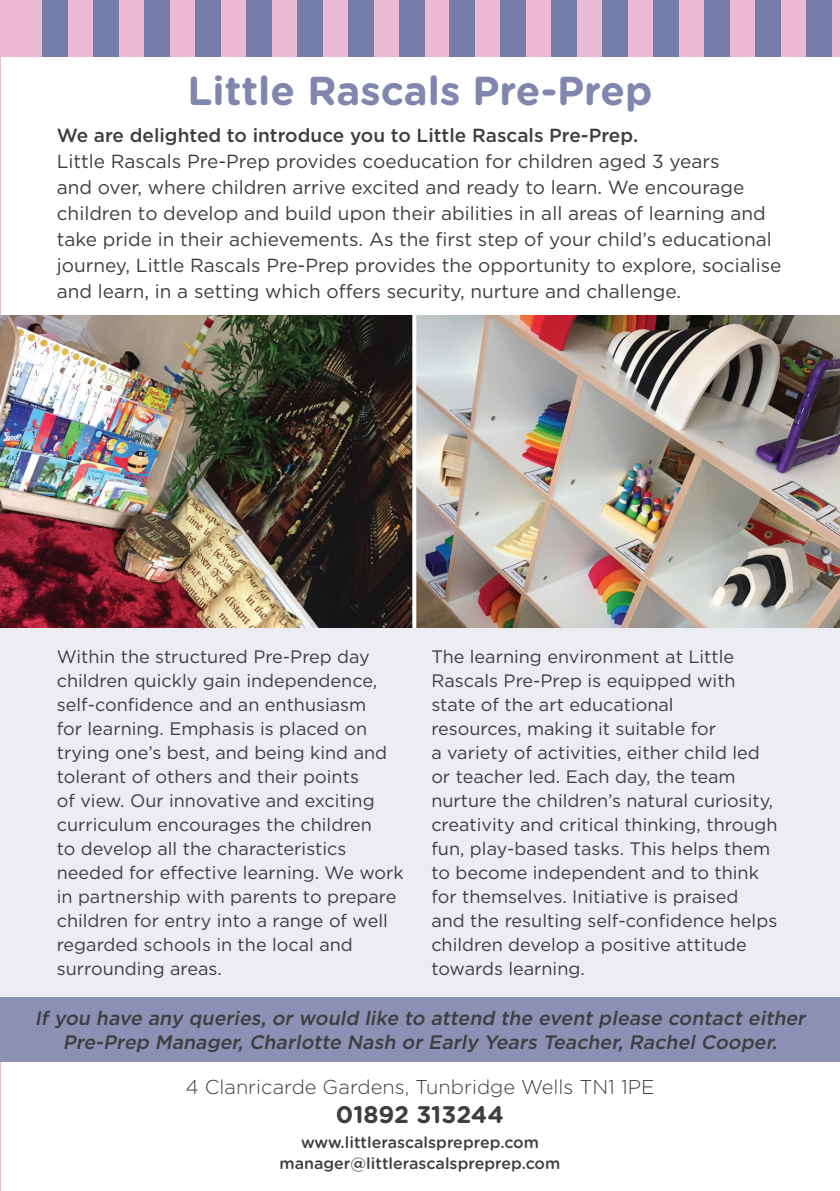
<style>
.page{position:relative;width:840px;height:1191px;background:#fff}
.page>*{position:absolute;margin:0;border:0;box-sizing:border-box;transform-origin:0 0}
.t1{font:700 40.4px "Gotham Rounded";color:#8086ae}
.t2{font:700 24px "Gotham Rounded";color:#3e3e3f}
.t3{font:300 20px "Gotham Rounded";color:#3e3e3f}
.t4{font:italic 500 19.6px/23.4px "Gotham";color:#3e3e3f;text-align:center}
.t5{font:19px/26px "Gotham";color:#3e3e3f}
.t6{font:500 19px "Gotham";color:#3e3e3f}
.t7{font:18px/24px "Gotham";color:#3e3e3f}
.t8{font:500 16px "Gotham Rounded";color:#3e3e3f}
</style>
<div class="page">
<hr style="left:0;top:0;width:1px;height:1191px;background:#ecbad5">
<img style="left:1px;top:315px;width:838px;height:312px">
<svg style="left:412px;top:315px;width:4px;height:312px"></svg>
<div style="left:0;top:627px;width:839px;height:402px;background:#ecedf3"></div>
<div style="left:0;top:0;width:839px;height:57px;background:#ecbad5"></div>
<div style="left:42px;top:0;width:26px;height:57px;background:#757da8"></div>
<div style="left:653px;top:0;width:25px;height:57px;background:#757da8"></div>
<div style="left:348px;top:0;width:25px;height:57px;background:#757da8"></div>
<div style="left:144px;top:0;width:26px;height:57px;background:#757da8"></div>
<div style="left:754px;top:0;width:26px;height:57px;background:#757da8"></div>
<div style="left:449px;top:0;width:26px;height:57px;background:#757da8"></div>
<div style="left:246px;top:0;width:25px;height:57px;background:#757da8"></div>
<div style="left:551px;top:0;width:25px;height:57px;background:#757da8"></div>
<div style="left:93px;top:0;width:26px;height:57px;background:#757da8"></div>
<div style="left:704px;top:0;width:25px;height:57px;background:#757da8"></div>
<div style="left:398px;top:0;width:26px;height:57px;background:#757da8"></div>
<div style="left:195px;top:0;width:25px;height:57px;background:#757da8"></div>
<div style="left:805px;top:0;width:26px;height:57px;background:#757da8"></div>
<div style="left:500px;top:0;width:26px;height:57px;background:#757da8"></div>
<div style="left:297px;top:0;width:25px;height:57px;background:#757da8"></div>
<div style="left:602px;top:0;width:25px;height:57px;background:#757da8"></div>
<div style="left:1px;top:997px;width:838px;height:65px;background:#8c90b5"></div>
<p class="t1" style="left:187px;top:61px;width:466px">Little Rascals Pre-Prep</p>
<p class="t6" style="left:57px;top:123px;width:582px">We are delighted to introduce you to Little Rascals Pre-Prep.</p>
<p class="t5" style="left:57px;top:148px;width:725px">Little Rascals Pre-Prep provides coeducation for children aged 3 years<br>and over, where children arrive excited and ready to learn. We encourage children to develop and build upon their abilities in all areas of learning and take pride in their achievements. As the first step of your child’s educational journey, Little Rascals Pre-Prep provides the opportunity to explore, socialise and learn, in a setting which offers security, nurture and challenge.</p>
<p class="t7" style="left:57px;top:644px;width:348px">Within the structured Pre-Prep day children quickly gain independence, self-confidence and an enthusiasm<br>for learning. Emphasis is placed on trying one’s best, and being kind and tolerant of others and their points<br>of view. Our innovative and exciting curriculum encourages the children<br>to develop all the characteristics needed for effective learning. We work in partnership with parents to prepare children for entry into a range of well regarded schools in the local and surrounding areas.</p>
<p class="t7" style="left:431px;top:644px;width:347px">The learning environment at Little Rascals Pre-Prep is equipped with state of the art educational<br>resources, making it suitable for<br>a variety of activities, either child led or teacher led. Each day, the team nurture the children’s natural curiosity, creativity and critical thinking, through fun, play-based tasks. This helps them to become independent and to think for themselves. Initiative is praised<br>and the resulting self-confidence helps children develop a positive attitude towards learning.</p>
<p class="t4" style="left:35px;top:1006px;width:776px">If you have any queries, or would like to attend the event please contact either<br>Pre-Prep Manager, Charlotte Nash or Early Years Teacher, Rachel Cooper.</p>
<p class="t3" style="left:185px;top:1073px;width:470px">4 Clanricarde Gardens, Tunbridge Wells TN1 1PE</p>
<p class="t2" style="left:336px;top:1096px;width:169px">01892 313244</p>
<p class="t8" style="left:301px;top:1130px;width:239px">www.littlerascalspreprep.com</p>
<p class="t8" style="left:279px;top:1152px;width:282px">manager@littlerascalspreprep.com</p>
</div>
